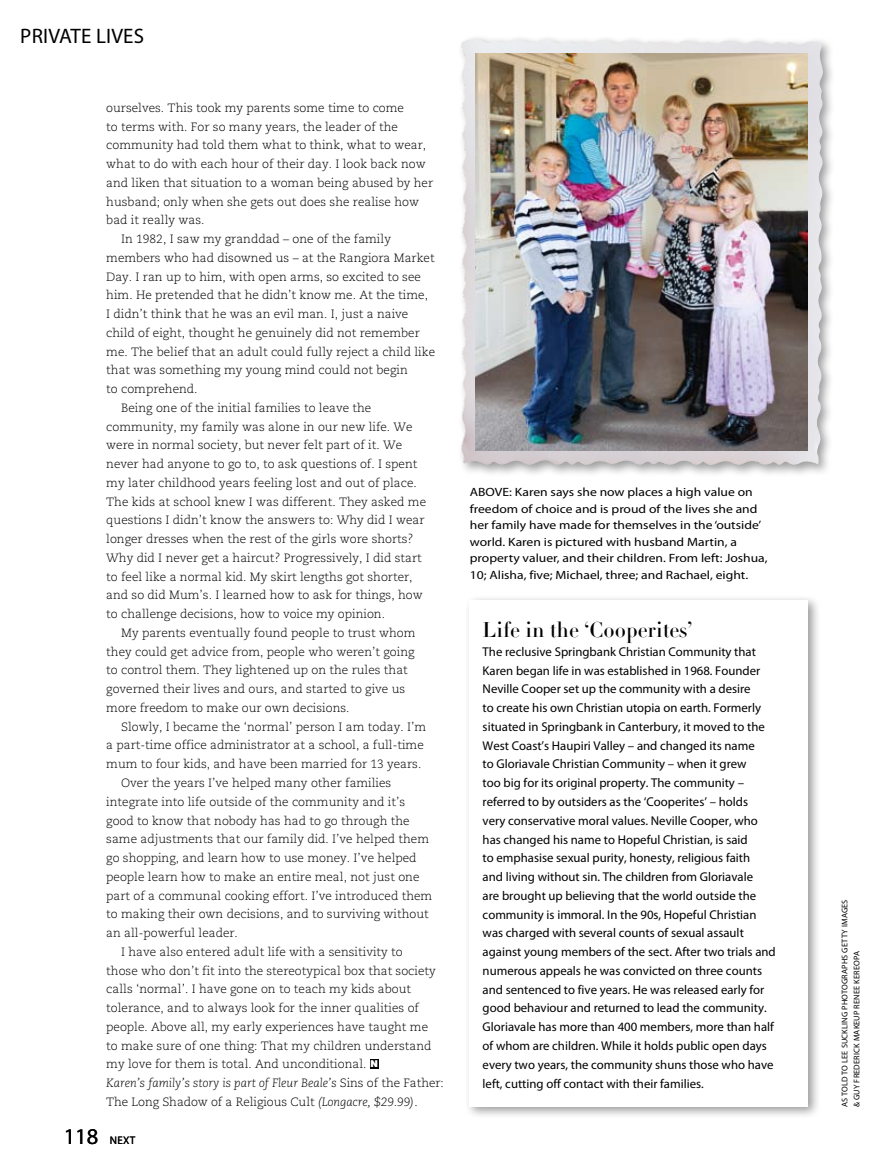
<style>
.page{position:relative;width:893px;height:1170px;background:#fff}
.page>*{position:absolute;margin:0;border:0;box-sizing:border-box;transform-origin:0 0}
.t1{font:21px "Didot LH Headline";color:#000}
.t2{font:21px "Myriad Pro";letter-spacing:.01em;color:#000}
.t3{font:12.75px/18.8px "Myriad Pro";color:#000}
.t4{font:300 12px "Caecilia";color:#000}
.t5{font:12px/16.5px "Myriad Pro";color:#000;scale:1.13 1}
.t6{font:italic 300 12px "Caecilia";letter-spacing:-.005em;color:#000}
.t7{font:11.1px "Myriad Pro";color:#000}
.t8{font:8.25px/12px "Myriad Pro";letter-spacing:.02em;color:#000}
.s1{font-family:"Futura";font-weight:800;font-size:9px;color:#fff}
.s2{font-style:normal}
.s3{font-style:italic}
.s4{font-size:22.5px}
</style>
<div class="page">
<div style="left:370px;top:1059px;width:8px;height:9px;background:#000"></div>
<div style="left:465px;top:594px;width:362px;height:543px;background:#000;opacity:.4"></div>
<div style="left:470px;top:600px;width:338px;height:506px;background:#fff"></div>
<div style="left:456px;top:34px;width:386px;height:451px;background:#000;opacity:.4"></div>
<img style="left:460px;top:39px;width:362px;height:427px">
<img style="left:476px;top:54px;width:332px;height:396px">
<h1 class="t2" style="left:20px;top:24px;width:125px">private lives</h1>
<p class="t4" style="left:106px;top:101px;width:299px">ourselves. This took my parents some time to come</p>
<p class="t4" style="left:106px;top:120px;width:293px">to terms with. For so many years, the leader of the</p>
<p class="t4" style="left:106px;top:138px;width:321px">community had told them what to think, what to wear,</p>
<p class="t4" style="left:106px;top:157px;width:321px">what to do with each hour of their day. I look back now</p>
<p class="t4" style="left:106px;top:176px;width:328px">and liken that situation to a woman being abused by her</p>
<p class="t4" style="left:106px;top:195px;width:314px">husband; only when she gets out does she realise how</p>
<p class="t4" style="left:106px;top:213px;width:100px">bad it really was.</p>
<p class="t4" style="left:121px;top:232px;width:271px">In 1982, I saw my granddad – one of the family</p>
<p class="t4" style="left:106px;top:251px;width:330px">members who had disowned us – at the Rangiora Market</p>
<p class="t4" style="left:106px;top:270px;width:316px">Day. I ran up to him, with open arms, so excited to see</p>
<p class="t4" style="left:106px;top:288px;width:323px">him. He pretended that he didn’t know me. At the time,</p>
<p class="t4" style="left:106px;top:307px;width:304px">I didn’t think that he was an evil man. I, just a naive</p>
<p class="t4" style="left:106px;top:326px;width:315px">child of eight, thought he genuinely did not remember</p>
<p class="t4" style="left:106px;top:345px;width:330px">me. The belief that an adult could fully reject a child like</p>
<p class="t4" style="left:106px;top:363px;width:303px">that was something my young mind could not begin</p>
<p class="t4" style="left:106px;top:382px;width:93px">to comprehend.</p>
<p class="t4" style="left:121px;top:401px;width:252px">Being one of the initial families to leave the</p>
<p class="t4" style="left:106px;top:419px;width:308px">community, my family was alone in our new life. We</p>
<p class="t4" style="left:106px;top:438px;width:297px">were in normal society, but never felt part of it. We</p>
<p class="t4" style="left:106px;top:457px;width:313px">never had anyone to go to, to ask questions of. I spent</p>
<p class="t4" style="left:106px;top:476px;width:312px">my later childhood years feeling lost and out of place.</p>
<p class="t4" style="left:106px;top:494px;width:321px">The kids at school knew I was different. They asked me</p>
<p class="t4" style="left:106px;top:513px;width:320px">questions I didn’t know the answers to: Why did I wear</p>
<p class="t4" style="left:106px;top:532px;width:309px">longer dresses when the rest of the girls wore shorts?</p>
<p class="t4" style="left:106px;top:551px;width:317px">Why did I never get a haircut? Progressively, I did start</p>
<p class="t4" style="left:106px;top:569px;width:308px">to feel like a normal kid. My skirt lengths got shorter,</p>
<p class="t4" style="left:106px;top:588px;width:318px">and so did Mum’s. I learned how to ask for things, how</p>
<p class="t4" style="left:106px;top:607px;width:280px">to challenge decisions, how to voice my opinion.</p>
<p class="t4" style="left:121px;top:626px;width:296px">My parents eventually found people to trust whom</p>
<p class="t4" style="left:106px;top:644px;width:310px">they could get advice from, people who weren’t going</p>
<p class="t4" style="left:106px;top:663px;width:303px">to control them. They lightened up on the rules that</p>
<p class="t4" style="left:106px;top:682px;width:300px">governed their lives and ours, and started to give us</p>
<p class="t4" style="left:106px;top:701px;width:245px">more freedom to make our own decisions.</p>
<p class="t4" style="left:121px;top:719px;width:306px">Slowly, I became the ‘normal’ person I am today. I’m</p>
<p class="t4" style="left:106px;top:738px;width:319px">a part-time office administrator at a school, a full-time</p>
<p class="t4" style="left:106px;top:757px;width:317px">mum to four kids, and have been married for 13 years.</p>
<p class="t4" style="left:121px;top:776px;width:272px">Over the years I’ve helped many other families</p>
<p class="t4" style="left:106px;top:794px;width:300px">integrate into life outside of the community and it’s</p>
<p class="t4" style="left:106px;top:813px;width:305px">good to know that nobody has had to go through the</p>
<p class="t4" style="left:106px;top:832px;width:324px">same adjustments that our family did. I’ve helped them</p>
<p class="t4" style="left:106px;top:851px;width:312px">go shopping, and learn how to use money. I’ve helped</p>
<p class="t4" style="left:106px;top:869px;width:315px">people learn how to make an entire meal, not just one</p>
<p class="t4" style="left:106px;top:888px;width:327px">part of a communal cooking effort. I’ve introduced them</p>
<p class="t4" style="left:106px;top:907px;width:324px">to making their own decisions, and to surviving without</p>
<p class="t4" style="left:106px;top:926px;width:133px">an all-powerful leader.</p>
<p class="t4" style="left:121px;top:944px;width:283px">I have also entered adult life with a sensitivity to</p>
<p class="t4" style="left:106px;top:963px;width:331px">those who don’t fit into the stereotypical box that society</p>
<p class="t4" style="left:106px;top:982px;width:306px">calls ‘normal’. I have gone on to teach my kids about</p>
<p class="t4" style="left:106px;top:1001px;width:314px">tolerance, and to always look for the inner qualities of</p>
<p class="t4" style="left:106px;top:1019px;width:323px">people. Above all, my early experiences have taught me</p>
<p class="t4" style="left:106px;top:1038px;width:327px">to make sure of one thing: That my children understand</p>
<p class="t4" style="left:106px;top:1057px;width:273px">my love for them is total. And unconditional. <span class="s1">N</span></p>
<p class="t6" style="left:106px;top:1076px;width:339px">Karen’s family’s story is part of Fleur Beale’s <span class="s2">Sins of the Father:</span></p>
<p class="t4" style="left:106px;top:1095px;width:313px">The Long Shadow of a Religious Cult <span class="s3">(Longacre, $29.99)</span>.</p>
<p class="t7" style="left:64px;top:1133px;width:73px"><span class="s4">118</span> Next</p>
<p class="t5" style="left:470px;top:484px;width:265px;text-indent:39px">: Karen says she now places a high value on freedom of choice and is proud of the lives she and her family have made for themselves in the ‘outside’ world. Karen is pictured with husband Martin, a property valuer, and their children. From left: Joshua, 10; Alisha, five; Michael, three; and Rachael, eight.</p>
<p class="t5" style="left:470px;top:484px;width:22px">ABOVE</p>
<h1 class="t1" style="left:483px;top:617px;width:212px">Life in the ‘Cooperites’</h1>
<p class="t3" style="left:483px;top:642px;width:295px">The reclusive Springbank Christian Community that Karen began life in was established in 1968. Founder Neville Cooper set up the community with a desire<br>to create his own Christian utopia on earth. Formerly situated in Springbank in Canterbury, it moved to the West Coast’s Haupiri Valley – and changed its name<br>to Gloriavale Christian Community – when it grew<br>too big for its original property. The community – referred to by outsiders as the ‘Cooperites’ – holds<br>very conservative moral values. Neville Cooper, who has changed his name to Hopeful Christian, is said<br>to emphasise sexual purity, honesty, religious faith<br>and living without sin. The children from Gloriavale<br>are brought up believing that the world outside the community is immoral. In the 90s, Hopeful Christian was charged with several counts of sexual assault against young members of the sect. After two trials and numerous appeals he was convicted on three counts and sentenced to five years. He was released early for good behaviour and returned to lead the community.<br>Gloriavale has more than 400 members, more than half of whom are children. While it holds public open days every two years, the community shuns those who have left, cutting off contact with their families.</p>
<p class="t8" style="left:839px;top:1106px;width:209px;rotate:-90deg">as told to lee suckling photographs getty images &amp; guy frederick makeup renee kereopa</p>
</div>
